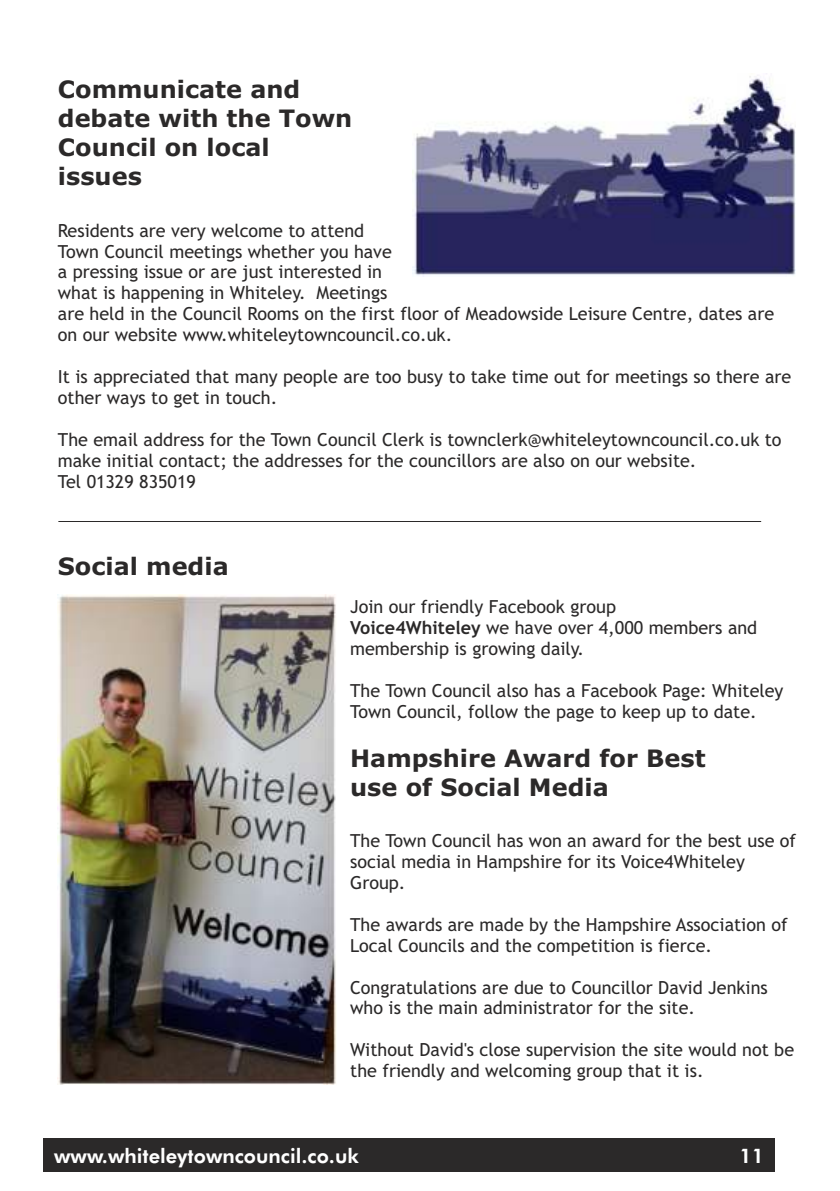
<style>
.page{position:relative;width:840px;height:1191px;background:#fff}
.page>*{position:absolute;margin:0;border:0;box-sizing:border-box;transform-origin:0 0}
.t1{font:700 24px/29.2px "Verdana";color:#2b2929}
.t2{font:800 20px "Futura BT";color:#fff}
.t3{font:18px/21px "Trebuchet MS";color:#2b2929}
.s1{font-weight:700}
</style>
<div class="page">
<div style="left:43px;top:1138px;width:731px;height:34px;background:#2b2929"></div>
<img style="left:412px;top:73px;width:383px;height:203px">
<img style="left:58px;top:594px;width:278px;height:490px">
<hr style="left:58px;top:521px;width:702px;height:1px;background:#2b2929">
<h1 class="t1" style="left:58px;top:77px;width:296px">Communicate and debate with the Town<br>Council on local issues</h1>
<p class="t3" style="left:58px;top:221px;width:717px">Residents are very welcome to attend<br>Town Council meetings whether you have<br>a pressing issue or are just interested in<br>what is happening in Whiteley. Meetings<br>are held in the Council Rooms on the first floor of Meadowside Leisure Centre, dates are on our website www.whiteleytowncouncil.co.uk.</p>
<p class="t3" style="left:58px;top:368px;width:734px">It is appreciated that many people are too busy to take time out for meetings so there are other ways to get in touch.</p>
<p class="t3" style="left:58px;top:430px;width:724px">The email address for the Town Council Clerk is townclerk@whiteleytowncouncil.co.uk to make initial contact; the addresses for the councillors are also on our website.<br>Tel 01329 835019</p>
<h1 class="t1" style="left:58px;top:554px;width:172px">Social media</h1>
<p class="t3" style="left:350px;top:598px;width:408px">Join our friendly Facebook group<br><span class="s1">Voice4Whiteley</span> we have over 4,000 members and membership is growing daily.</p>
<p class="t3" style="left:350px;top:681px;width:434px">The Town Council also has a Facebook Page: Whiteley<br>Town Council, follow the page to keep up to date.</p>
<h1 class="t1" style="left:350px;top:745px;width:357px">Hampshire Award for Best use of Social Media</h1>
<p class="t3" style="left:350px;top:832px;width:447px">The Town Council has won an award for the best use of social media in Hampshire for its Voice4Whiteley<br>Group.</p>
<p class="t3" style="left:350px;top:915px;width:439px">The awards are made by the Hampshire Association of<br>Local Councils and the competition is fierce.</p>
<p class="t3" style="left:350px;top:978px;width:419px">Congratulations are due to Councillor David Jenkins who is the main administrator for the site.</p>
<p class="t3" style="left:350px;top:1041px;width:445px">Without David's close supervision the site would not be the friendly and welcoming group that it is.</p>
<p class="t2" style="left:54px;top:1148px;width:306px">www.whiteleytowncouncil.co.uk</p>
<p class="t2" style="left:739px;top:1148px;width:26px">11</p>
</div>
